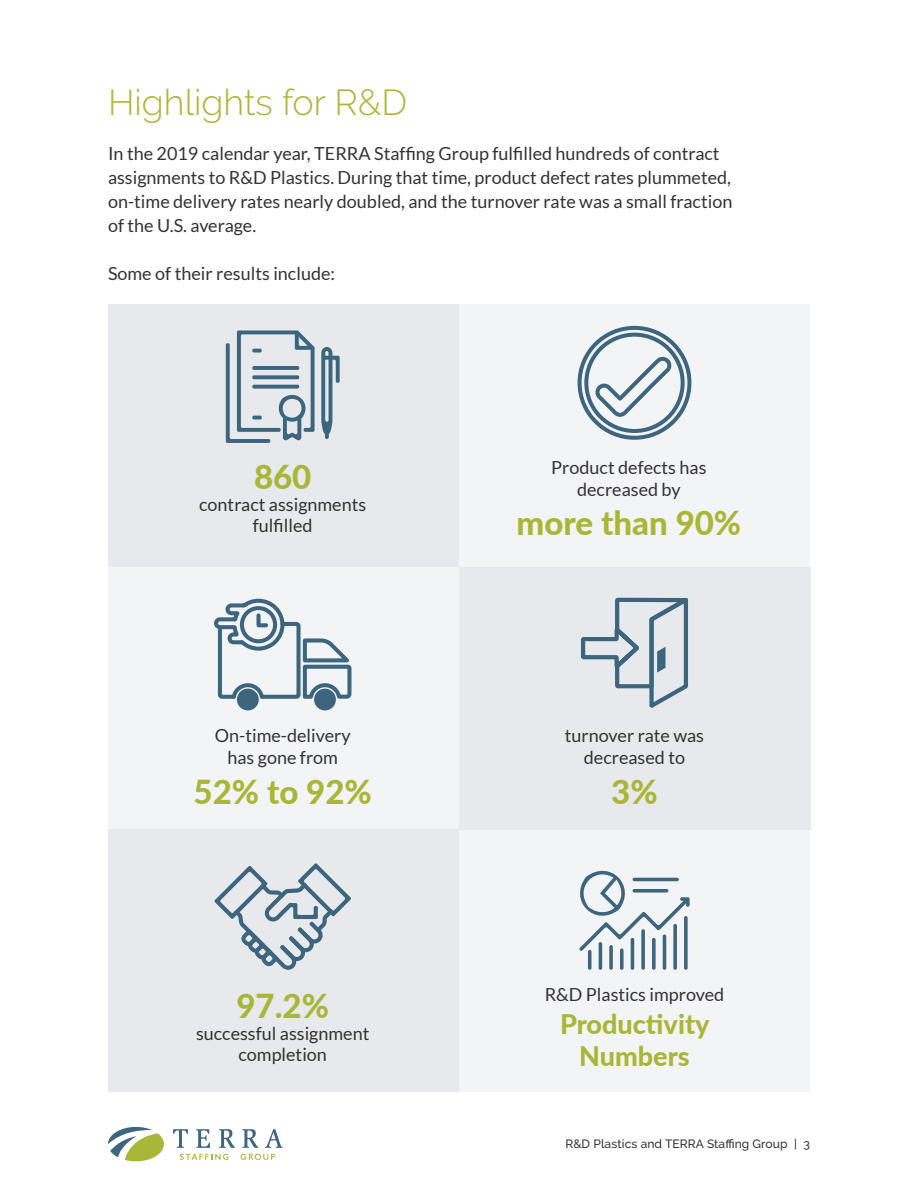
<style>
.page{position:relative;width:918px;height:1188px;background:#fff}
.page>*{position:absolute;margin:0;border:0;box-sizing:border-box;transform-origin:0 0}
.t1{font:300 36px "Raleway";color:#a9b738}
.t2{font:800 33px "Lato";color:#a9b738}
.t3{font:800 27px/32.4px "Lato";color:#a9b738;text-align:center}
.t4{font:18px/21.6px "Lato";color:#343333;text-align:center}
.t5{font:500 12px "Raleway";letter-spacing:.01em;color:#343333}
</style>
<div class="page">
<svg style="left:219px;top:1129px;width:16px;height:19px"></svg>
<svg style="left:242px;top:1129px;width:16px;height:19px"></svg>
<svg style="left:196px;top:1129px;width:14px;height:19px"></svg>
<svg style="left:265px;top:1129px;width:18px;height:19px"></svg>
<svg style="left:173px;top:1129px;width:15px;height:19px"></svg>
<svg style="left:108px;top:1127px;width:56px;height:34px"></svg>
<svg style="left:180px;top:1154px;width:48px;height:6px"></svg>
<svg style="left:241px;top:1154px;width:34px;height:6px"></svg>
<div style="left:460px;top:567px;width:351px;height:262px;background:#e2e4e8"></div>
<svg style="left:581px;top:597px;width:107px;height:111px"></svg>
<div style="left:459px;top:829px;width:351px;height:262px;background:#f3f4f5"></div>
<svg style="left:588px;top:950px;width:4px;height:20px"></svg>
<hr style="left:599px;top:942px;width:3px;height:28px;background:#3d657e;border-radius:2px">
<svg style="left:609px;top:945px;width:4px;height:25px"></svg>
<svg style="left:620px;top:948px;width:4px;height:22px"></svg>
<hr style="left:631px;top:938px;width:3px;height:32px;background:#3d657e;border-radius:2px">
<svg style="left:641px;top:929px;width:4px;height:41px"></svg>
<svg style="left:652px;top:938px;width:4px;height:32px"></svg>
<hr style="left:663px;top:934px;width:3px;height:36px;background:#3d657e;border-radius:2px">
<svg style="left:673px;top:924px;width:4px;height:46px"></svg>
<svg style="left:684px;top:916px;width:4px;height:54px"></svg>
<svg style="left:579px;top:870px;width:111px;height:81px"></svg>
<hr style="left:633px;top:878px;width:46px;height:3px;background:#3d657e;border-radius:2px">
<svg style="left:633px;top:889px;width:35px;height:4px"></svg>
<div style="left:108px;top:829px;width:351px;height:263px;background:#e2e4e8"></div>
<svg style="left:214px;top:863px;width:137px;height:107px"></svg>
<div style="left:108px;top:305px;width:351px;height:262px;background:#e2e4e8"></div>
<svg style="left:226px;top:330px;width:89px;height:113px"></svg>
<svg style="left:321px;top:347px;width:19px;height:92px"></svg>
<div style="left:459px;top:305px;width:351px;height:262px;background:#f3f4f5"></div>
<div style="left:108px;top:567px;width:351px;height:262px;background:#f3f4f5"></div>
<div style="left:237px;top:689px;width:22px;height:21px;background:#3d657e;border-radius:50%"></div>
<div style="left:314px;top:689px;width:22px;height:21px;background:#3d657e;border-radius:50%"></div>
<svg style="left:214px;top:598px;width:138px;height:104px"></svg>
<svg style="left:577px;top:325px;width:115px;height:115px"></svg>
<h1 class="t1" style="left:108px;top:81px;width:301px">Highlights for R&amp;D</h1>
<p class="t4" style="left:108px;top:142px;width:626px;line-height:24px;text-align:left">In the 2019 calendar year, TERRA Staffing Group fulfilled hundreds of contract assignments to R&amp;D Plastics. During that time, product defect rates plummeted, on-time delivery rates nearly doubled, and the turnover rate was a small fraction of the U.S. average.</p>
<p class="t4" style="left:108px;top:263px;width:229px">Some of their results include:</p>
<h2 class="t2" style="left:254px;top:458px;width:59px">860</h2>
<p class="t4" style="left:199px;top:494px;width:169px">contract assignments fulfilled</p>
<p class="t4" style="left:215px;top:725px;width:137px">On-time-delivery has gone from</p>
<h2 class="t2" style="left:194px;top:773px;width:180px">52% to 92%</h2>
<h2 class="t2" style="left:236px;top:987px;width:94px">97.2%</h2>
<p class="t4" style="left:196px;top:1023px;width:175px">successful assignment completion</p>
<p class="t4" style="left:551px;top:458px;width:157px">Product defects has decreased by</p>
<h2 class="t2" style="left:517px;top:504px;width:226px">more than 90%</h2>
<p class="t4" style="left:565px;top:725px;width:141px">turnover rate was decreased to</p>
<h2 class="t2" style="left:611px;top:773px;width:48px">3%</h2>
<p class="t4" style="left:545px;top:984px;width:181px">R&amp;D Plastics improved</p>
<h3 class="t3" style="left:560px;top:1006px;width:151px">Productivity<br>Numbers</h3>
<p class="t5" style="left:565px;top:1137px;width:246px">R&amp;D Plastics and TERRA Staffing Group | 3</p>
</div>
